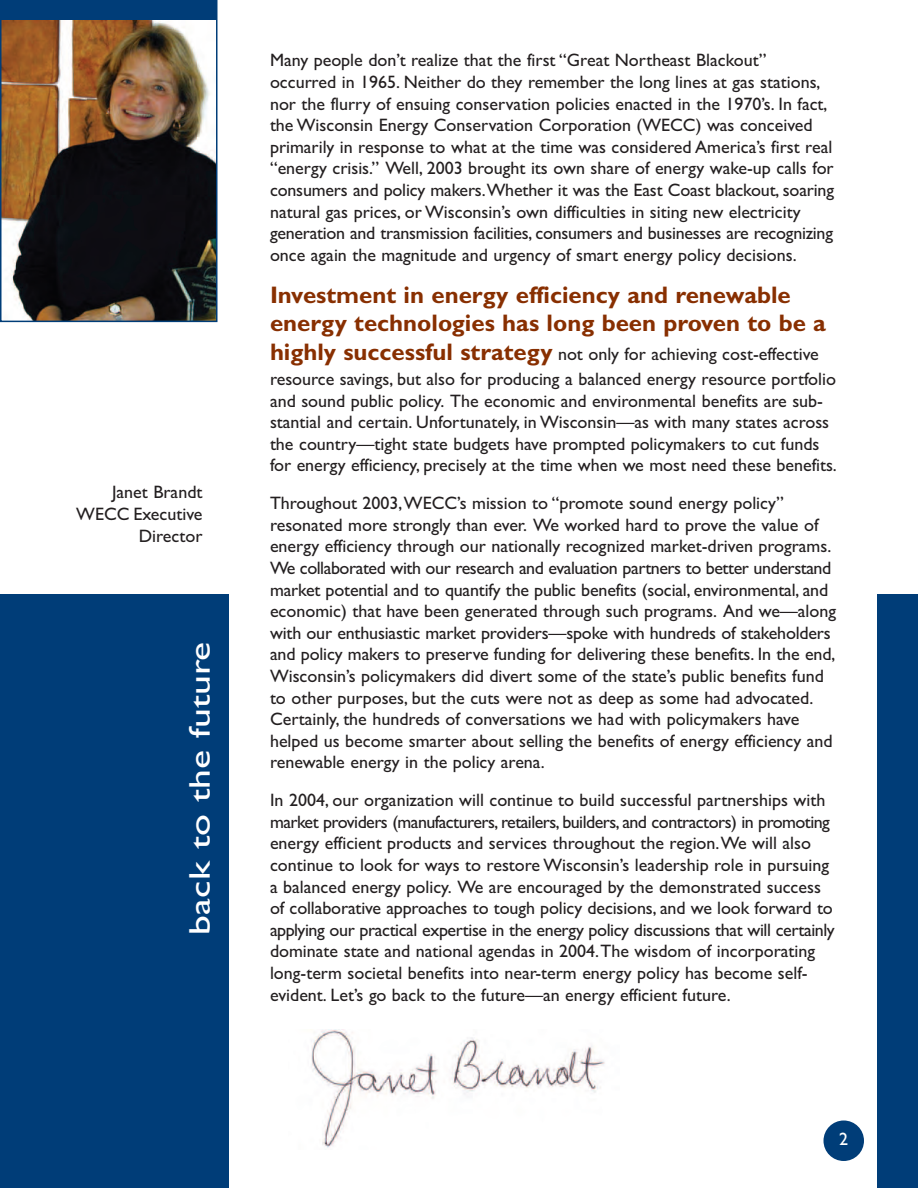
<style>
.page{position:relative;width:918px;height:1188px;background:#fff}
.page>*{position:absolute;margin:0;border:0;box-sizing:border-box;transform-origin:0 0}
.t1{font:30px "Gill Sans";color:#fff;scale:1.32 1}
.t2{font:700 24px/28.8px "Gill Sans";color:#882f01}
.t3{font:18px/21.6px "Gill Sans";color:#231f20}
.t4{font:18px "Gill Sans";color:#fff}
.s1{font-weight:700;font-size:24px;color:#882f01}
</style>
<div class="page">
<div style="left:0;top:594px;width:918px;height:594px;background:#003d78"></div>
<div style="left:230px;top:54px;width:648px;height:1134px;background:#fff"></div>
<img style="left:0;top:0;width:218px;height:322px">
<div style="left:0;top:0;width:216px;height:20px;background:#003d78"></div>
<div style="left:824px;top:1121px;width:40px;height:40px;background:#003d78;border-radius:50%"></div>
<img style="left:311px;top:1030px;width:294px;height:118px">
<p class="t3" style="left:76px;top:481px;width:128px;text-align:right">Janet Brandt<br>WECC Executive<br>Director</p>
<h1 class="t1" style="left:182px;top:934px;width:223px;rotate:-90deg">back to the future</h1>
<p class="t3" style="left:270px;top:49px;width:566px">Many people don’t realize that the first “Great Northeast Blackout” occurred in 1965. Neither do they remember the long lines at gas stations, nor the flurry of ensuing conservation policies enacted in the 1970’s. In fact, the Wisconsin Energy Conservation Corporation (WECC) was conceived primarily in response to what at the time was considered America’s first real “energy crisis.” Well, 2003 brought its own share of energy wake-up calls for consumers and policy makers.Whether it was the East Coast blackout, soaring natural gas prices, or Wisconsin’s own difficulties in siting new electricity generation and transmission facilities, consumers and businesses are recognizing once again the magnitude and urgency of smart energy policy decisions.</p>
<h2 class="t2" style="left:270px;top:282px;width:558px">Investment in energy efficiency and renewable energy technologies has long been proven to be a</h2>
<p class="t3" style="left:270px;top:342px;width:568px;line-height:24.9px"><span class="s1">highly successful strategy</span> not only for achieving cost-effective resource savings, but also for producing a balanced energy resource portfolio</p>
<p class="t3" style="left:270px;top:390px;width:568px">and sound public policy. The economic and environmental benefits are sub&shy;stantial and certain. Unfortunately, in Wisconsin—as with many states across the country—tight state budgets have prompted policymakers to cut funds for energy efficiency, precisely at the time when we most need these benefits.</p>
<p class="t3" style="left:270px;top:492px;width:568px">Throughout 2003,WECC’s mission to “promote sound energy policy” resonated more strongly than ever. We worked hard to prove the value of energy efficiency through our nationally recognized market-driven programs.<br>We collaborated with our research and evaluation partners to better understand market potential and to quantify the public benefits (social, environmental, and economic) that have been generated through such programs. And we—along with our enthusiastic market providers—spoke with hundreds of stakeholders and policy makers to preserve funding for delivering these benefits. In the end, Wisconsin’s policymakers did divert some of the state’s public benefits fund to other purposes, but the cuts were not as deep as some had advocated.<br>Certainly, the hundreds of conversations we had with policymakers have helped us become smarter about selling the benefits of energy efficiency and renewable energy in the policy arena.</p>
<p class="t3" style="left:270px;top:789px;width:566px">In 2004, our organization will continue to build successful partnerships with market providers (manufacturers, retailers, builders, and contractors) in promoting energy efficient products and services throughout the region.We will also continue to look for ways to restore Wisconsin’s leadership role in pursuing a balanced energy policy. We are encouraged by the demonstrated success of collaborative approaches to tough policy decisions, and we look forward to applying our practical expertise in the energy policy discussions that will certainly dominate state and national agendas in 2004.The wisdom of incorporating long-term societal benefits into near-term energy policy has become self&shy;evident. Let’s go back to the future—an energy efficient future.</p>
<p class="t4" style="left:839px;top:1128px;width:10px">2</p>
</div>
